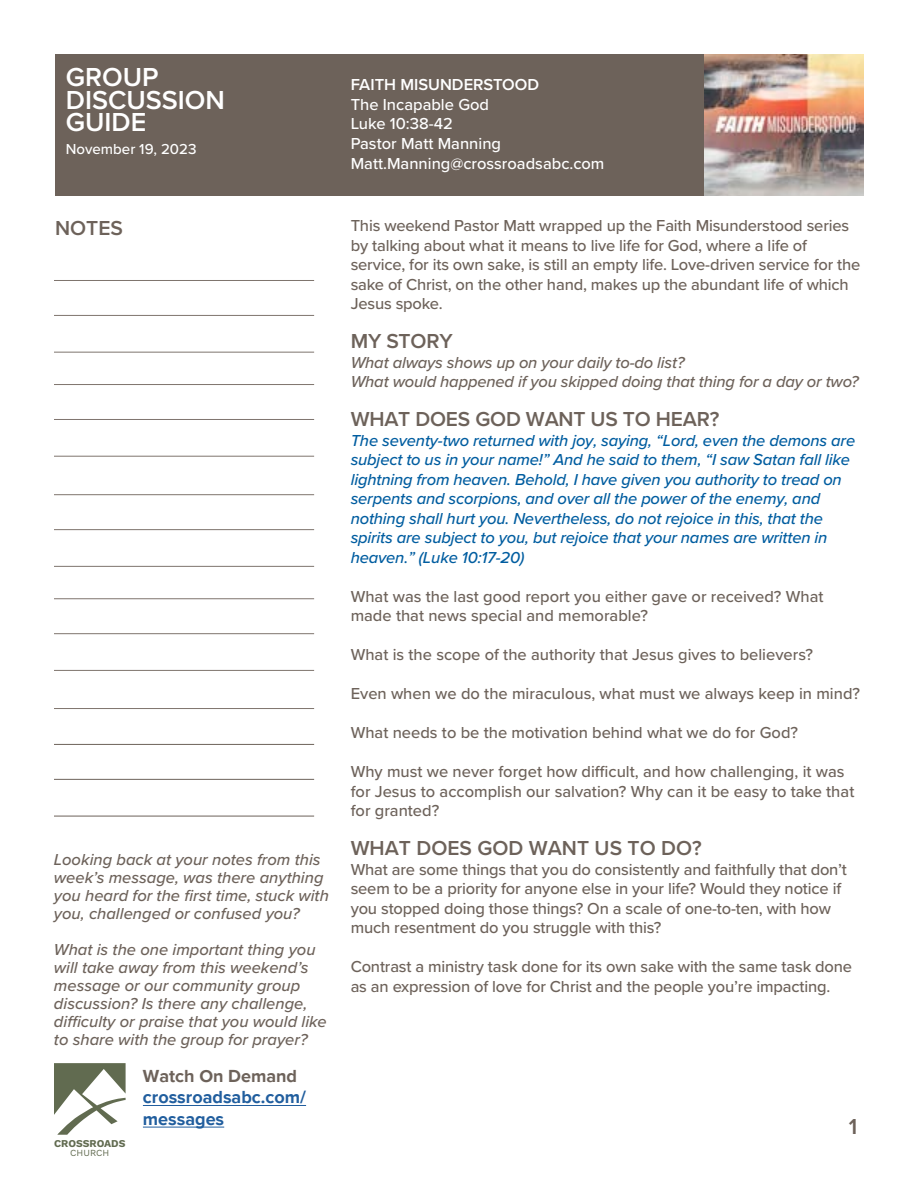
<style>
.page{position:relative;width:918px;height:1188px;background:#fff}
.page>*{position:absolute;margin:0;border:0;box-sizing:border-box;transform-origin:0 0}
.t1{font:600 27px/22.5px "Proxima Nova";color:#fff}
.t2{font:600 22.5px "Proxima Nova";color:#6d625a}
.t3{font:600 21px "Proxima Nova";letter-spacing:-.01em;color:#6d625a}
.t4{font:700 18px/21.6px "Proxima Nova";color:#215e9e}
.t5{font:700 18px "Proxima Nova";color:#6d625a}
.t6{font:500 16.5px/19.5px "Proxima Nova";letter-spacing:-.01em;color:#6d625a}
.t7{font:italic 500 16.5px/18px "Proxima Nova";color:#6d625a}
.t8{font:italic 500 16.5px/19.5px "Proxima Nova";letter-spacing:-.01em;color:#005da0}
.t9{font:500 16.5px/19.6px "Proxima Nova";color:#fff}
.t10{font:600 16.5px "Proxima Nova";color:#fff}
.t11{font:500 15px "Proxima Nova";color:#fff}
.t12{font:700 10.5px "Work Sans";letter-spacing:-.005em;color:#616b50}
.t13{font:9.3px "Work Sans";color:#616b50}
</style>
<div class="page">
<svg style="left:54px;top:1063px;width:72px;height:72px"></svg>
<div style="left:55px;top:54px;width:660px;height:141px;background:#6d625a"></div>
<img style="left:705px;top:54px;width:159px;height:141px">
<hr style="left:143px;top:1105px;width:163px;height:1px;background:#215e9e">
<hr style="left:143px;top:1127px;width:81px;height:1px;background:#215e9e">
<hr style="left:54px;top:280px;width:260px;height:1px;background:#6d625a">
<hr style="left:54px;top:315px;width:260px;height:1px;background:#6d625a">
<hr style="left:54px;top:352px;width:260px;height:1px;background:#6d625a">
<hr style="left:54px;top:384px;width:260px;height:1px;background:#6d625a">
<hr style="left:54px;top:419px;width:260px;height:1px;background:#6d625a">
<hr style="left:54px;top:456px;width:260px;height:1px;background:#6d625a">
<hr style="left:54px;top:494px;width:260px;height:1px;background:#6d625a">
<hr style="left:54px;top:529px;width:260px;height:1px;background:#6d625a">
<hr style="left:54px;top:566px;width:260px;height:1px;background:#6d625a">
<hr style="left:54px;top:598px;width:260px;height:1px;background:#6d625a">
<hr style="left:54px;top:633px;width:260px;height:1px;background:#6d625a">
<hr style="left:54px;top:670px;width:260px;height:1px;background:#6d625a">
<hr style="left:54px;top:708px;width:260px;height:1px;background:#6d625a">
<hr style="left:54px;top:744px;width:260px;height:1px;background:#6d625a">
<hr style="left:54px;top:779px;width:260px;height:1px;background:#6d625a">
<hr style="left:54px;top:816px;width:260px;height:1px;background:#6d625a">
<h1 class="t1" style="left:66px;top:65px;width:161px">GROUP<br>DISCUSSION<br>GUIDE</h1>
<p class="t10" style="left:351px;top:73px;width:190px">FAITH MISUNDERSTOOD</p>
<p class="t9" style="left:351px;top:94px;width:255px">The Incapable God<br>Luke 10:38-42<br>Pastor Matt Manning<br>Matt.Manning@crossroadsabc.com</p>
<p class="t11" style="left:66px;top:138px;width:132px">November 19, 2023</p>
<p class="t3" style="left:55px;top:212px;width:69px">NOTES</p>
<p class="t7" style="left:54px;top:850px;width:276px">Looking back at your notes from this week’s message, was there anything you heard for the first time, stuck with you, challenged or confused you?</p>
<p class="t7" style="left:54px;top:940px;width:274px">What is the one important thing you will take away from this weekend’s message or our community group discussion? Is there any challenge, difficulty or praise that you would like to share with the group for prayer?</p>
<p class="t12" style="left:54px;top:1135px;width:73px">CROSSROADS</p>
<p class="t13" style="left:70px;top:1146px;width:41px">CHURCH</p>
<p class="t5" style="left:143px;top:1065px;width:156px">Watch On Demand</p>
<p class="t4" style="left:143px;top:1087px;width:165px">crossroadsabc.com/ messages</p>
<p class="t6" style="left:351px;top:215px;width:511px">This weekend Pastor Matt wrapped up the Faith Misunderstood series by talking about what it means to live life for God, where a life of service, for its own sake, is still an empty life. Love-driven service for the sake of Christ, on the other hand, makes up the abundant life of which Jesus spoke.</p>
<p class="t3" style="left:351px;top:326px;width:104px">MY STORY</p>
<p class="t7" style="left:351px;top:352px;width:510px;line-height:19.5px">What always shows up on your daily to-do list?<br>What would happened if you skipped doing that thing for a day or two?</p>
<p class="t3" style="left:351px;top:404px;width:370px">WHAT DOES GOD WANT US TO HEAR?</p>
<p class="t8" style="left:351px;top:430px;width:506px">The seventy-two returned with joy, saying, “Lord, even the demons are subject to us in your name!” And he said to them, “I saw Satan fall like lightning from heaven. Behold, I have given you authority to tread on serpents and scorpions, and over all the power of the enemy, and nothing shall hurt you. Nevertheless, do not rejoice in this, that the spirits are subject to you, but rejoice that your names are written in heaven.” (Luke 10:17-20)</p>
<p class="t6" style="left:351px;top:586px;width:474px">What was the last good report you either gave or received? What made that news special and memorable?</p>
<p class="t6" style="left:351px;top:645px;width:464px">What is the scope of the authority that Jesus gives to believers?</p>
<p class="t6" style="left:351px;top:684px;width:511px">Even when we do the miraculous, what must we always keep in mind?</p>
<p class="t6" style="left:351px;top:723px;width:449px">What needs to be the motivation behind what we do for God?</p>
<p class="t6" style="left:351px;top:762px;width:505px">Why must we never forget how difficult, and how challenging, it was for Jesus to accomplish our salvation? Why can it be easy to take that for granted?</p>
<p class="t3" style="left:351px;top:833px;width:353px">WHAT DOES GOD WANT US TO DO?</p>
<p class="t6" style="left:351px;top:859px;width:498px">What are some things that you do consistently and faithfully that don’t seem to be a priority for anyone else in your life? Would they notice if you stopped doing those things? On a scale of one-to-ten, with how much resentment do you struggle with this?</p>
<p class="t6" style="left:351px;top:956px;width:503px">Contrast a ministry task done for its own sake with the same task done as an expression of love for Christ and the people you’re impacting.</p>
<h2 class="t2" style="left:849px;top:1109px;width:10px">1</h2>
</div>
